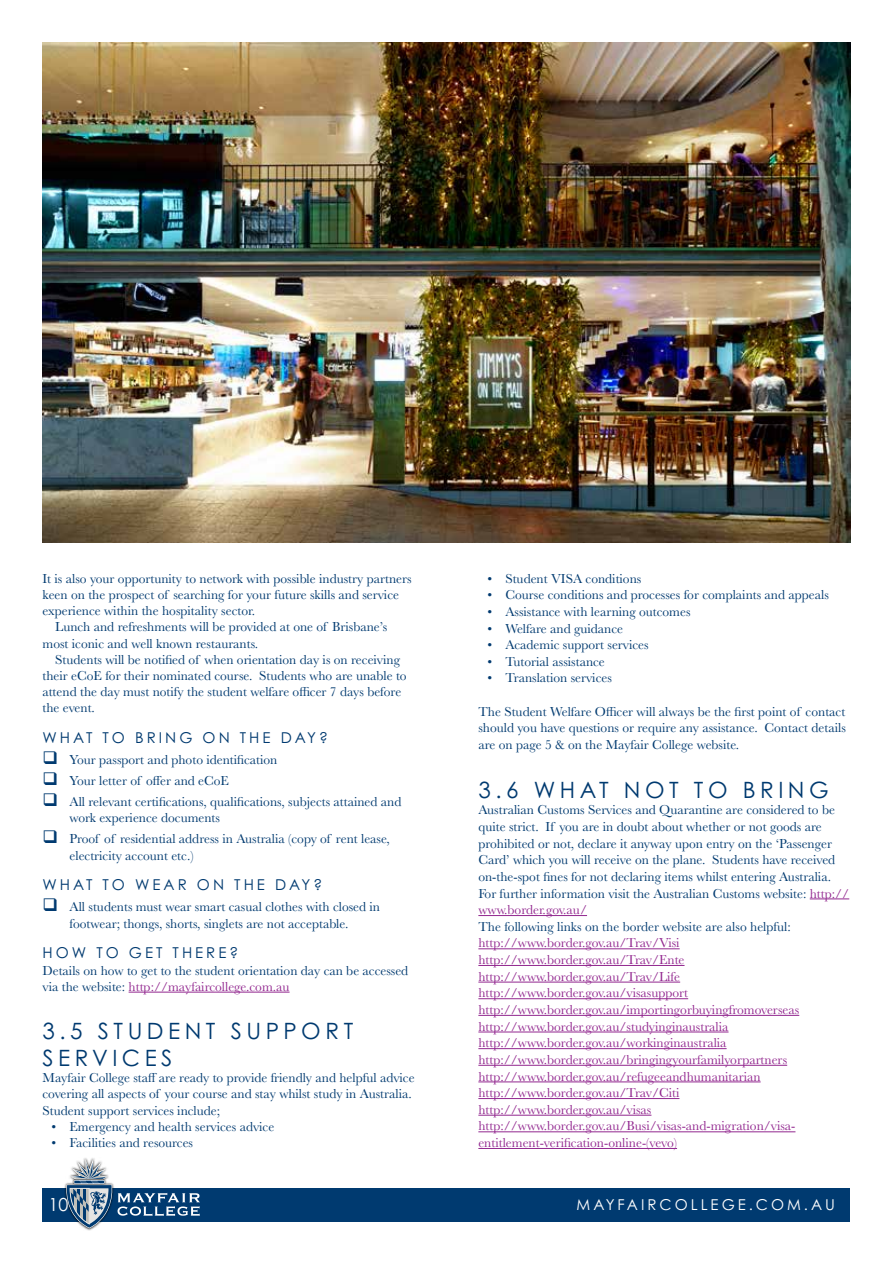
<style>
.page{position:relative;width:893px;height:1263px;background:#fff}
.page>*{position:absolute;margin:0;border:0;box-sizing:border-box;transform-origin:0 0}
.t1{font:22.5px/27px "Century Gothic Std";letter-spacing:.2em;color:#003a70}
.t2{font:18px "Century Gothic Std";color:#fff}
.t3{font:15px "Century Gothic Std";letter-spacing:.2em;color:#003a70}
.t4{font:15px "Century Gothic Std";letter-spacing:.2em;color:#fff}
.t5{font:13.5px/16.6px "Baskerville";color:#003a70}
.t6{font:13.5px/16.6px "Baskerville";color:#92278f}
.s1{color:#92278f}
</style>
<div class="page">
<hr style="left:129px;top:992px;width:161px;height:1px;background:#92278f">
<hr style="left:810px;top:898px;width:39px;height:1px;background:#92278f">
<hr style="left:478px;top:915px;width:109px;height:1px;background:#92278f">
<hr style="left:478px;top:948px;width:202px;height:1px;background:#92278f">
<hr style="left:478px;top:965px;width:206px;height:1px;background:#92278f">
<hr style="left:478px;top:982px;width:202px;height:1px;background:#92278f">
<hr style="left:478px;top:998px;width:210px;height:1px;background:#92278f">
<hr style="left:478px;top:1015px;width:321px;height:1px;background:#92278f">
<hr style="left:478px;top:1032px;width:250px;height:1px;background:#92278f">
<hr style="left:478px;top:1048px;width:249px;height:1px;background:#92278f">
<hr style="left:478px;top:1065px;width:309px;height:1px;background:#92278f">
<hr style="left:478px;top:1081px;width:283px;height:1px;background:#92278f">
<hr style="left:478px;top:1098px;width:201px;height:1px;background:#92278f">
<hr style="left:478px;top:1115px;width:173px;height:1px;background:#92278f">
<hr style="left:478px;top:1131px;width:317px;height:1px;background:#92278f">
<hr style="left:478px;top:1148px;width:199px;height:1px;background:#92278f">
<img style="left:43px;top:43px;width:807px;height:499px">
<div style="left:43px;top:1188px;width:807px;height:33px;background:#003a70"></div>
<svg style="left:64px;top:1158px;width:31px;height:72px"></svg>
<svg style="left:66px;top:1159px;width:134px;height:70px"></svg>
<p class="t5" style="left:43px;top:570px;width:371px">It is also your opportunity to network with possible industry partners</p>
<p class="t5" style="left:43px;top:586px;width:358px">keen on the prospect of searching for your future skills and service</p>
<p class="t5" style="left:43px;top:603px;width:214px">experience within the hospitality sector.</p>
<p class="t5" style="left:55px;top:619px;width:333px">Lunch and refreshments will be provided at one of Brisbane’s</p>
<p class="t5" style="left:43px;top:635px;width:217px">most iconic and well known restaurants.</p>
<p class="t5" style="left:55px;top:651px;width:346px">Students will be notified of when orientation day is on receiving</p>
<p class="t5" style="left:43px;top:667px;width:366px">their eCoE for their nominated course. Students who are unable to</p>
<p class="t5" style="left:43px;top:684px;width:360px">attend the day must notify the student welfare officer 7 days before</p>
<p class="t5" style="left:43px;top:700px;width:54px">the event.</p>
<p class="t3" style="left:43px;top:728px;width:287px">WHAT TO BRING ON THE DAY?</p>
<p class="t5" style="left:43px;top:752px;width:236px">❑ Your passport and photo identification</p>
<p class="t5" style="left:43px;top:773px;width:188px">❑ Your letter of offer and eCoE</p>
<p class="t5" style="left:70px;top:794px;width:333px;line-height:16.2px;text-indent:-27px">❑ All relevant certifications, qualifications, subjects attained and work experience documents</p>
<p class="t5" style="left:70px;top:831px;width:322px;line-height:16.2px;text-indent:-27px">❑ Proof of residential address in Australia (copy of rent lease, electricity account etc.)</p>
<p class="t3" style="left:43px;top:876px;width:281px">WHAT TO WEAR ON THE DAY?</p>
<p class="t5" style="left:43px;top:899px;width:339px;line-height:16.2px;text-align:center">❑ All students must wear smart casual clothes with closed in footwear; thongs, shorts, singlets are not acceptable.</p>
<p class="t3" style="left:43px;top:944px;width:197px">HOW TO GET THERE?</p>
<p class="t5" style="left:43px;top:962px;width:367px;line-height:16.2px">Details on how to get to the student orientation day can be accessed via the website: <span class="s1">http://mayfaircollege.com.au</span></p>
<h1 class="t1" style="left:43px;top:1017px;width:312px">3.5 STUDENT SUPPORT<br>SERVICES</h1>
<p class="t5" style="left:43px;top:1070px;width:374px;line-height:16.2px">Mayfair College staff are ready to provide friendly and helpful advice covering all aspects of your course and stay whilst study in Australia.<br>Student support services include;</p>
<p class="t5" style="left:52px;top:1118px;width:224px">• Emergency and health services advice</p>
<p class="t5" style="left:52px;top:1134px;width:143px">• Facilities and resources</p>
<p class="t5" style="left:487px;top:570px;width:155px">• Student VISA conditions</p>
<p class="t5" style="left:487px;top:587px;width:343px">• Course conditions and processes for complaints and appeals</p>
<p class="t5" style="left:487px;top:603px;width:205px">• Assistance with learning outcomes</p>
<p class="t5" style="left:487px;top:620px;width:137px">• Welfare and guidance</p>
<p class="t5" style="left:487px;top:637px;width:163px">• Academic support services</p>
<p class="t5" style="left:487px;top:653px;width:119px">• Tutorial assistance</p>
<p class="t5" style="left:487px;top:670px;width:126px">• Translation services</p>
<p class="t5" style="left:478px;top:703px;width:369px;text-align:justify">The Student Welfare Officer will always be the first point of contact should you have questions or require any assistance. Contact details are on page 5 &amp; on the Mayfair College website.</p>
<h1 class="t1" style="left:478px;top:776px;width:352px">3.6 WHAT NOT TO BRING</h1>
<p class="t5" style="left:478px;top:802px;width:372px">Australian Customs Services and Quarantine are considered to be quite strict. If you are in doubt about whether or not goods are prohibited or not, declare it anyway upon entry on the ‘Passenger Card’ which you will receive on the plane. Students have received on-the-spot fines for not declaring items whilst entering Australia.<br>For further information visit the Australian Customs website: <span class="s1">http:// www.border.gov.au/</span></p>
<p class="t5" style="left:478px;top:918px;width:314px">The following links on the border website are also helpful:</p>
<p class="t6" style="left:478px;top:935px;width:322px">http://www.border.gov.au/Trav/Visi http://www.border.gov.au/Trav/Ente http://www.border.gov.au/Trav/Life http://www.border.gov.au/visasupport http://www.border.gov.au/importingorbuyingfromoverseas http://www.border.gov.au/studyinginaustralia http://www.border.gov.au/workinginaustralia http://www.border.gov.au/bringingyourfamilyorpartners http://www.border.gov.au/refugeeandhumanitarian http://www.border.gov.au/Trav/Citi http://www.border.gov.au/visas http://www.border.gov.au/Busi/visas-and-migration/visa&shy;entitlement-verification-online-(vevo)</p>
<h2 class="t2" style="left:48px;top:1193px;width:21px">10</h2>
<p class="t4" style="left:577px;top:1195px;width:260px">MAYFAIRCOLLEGE.COM.AU</p>
</div>
